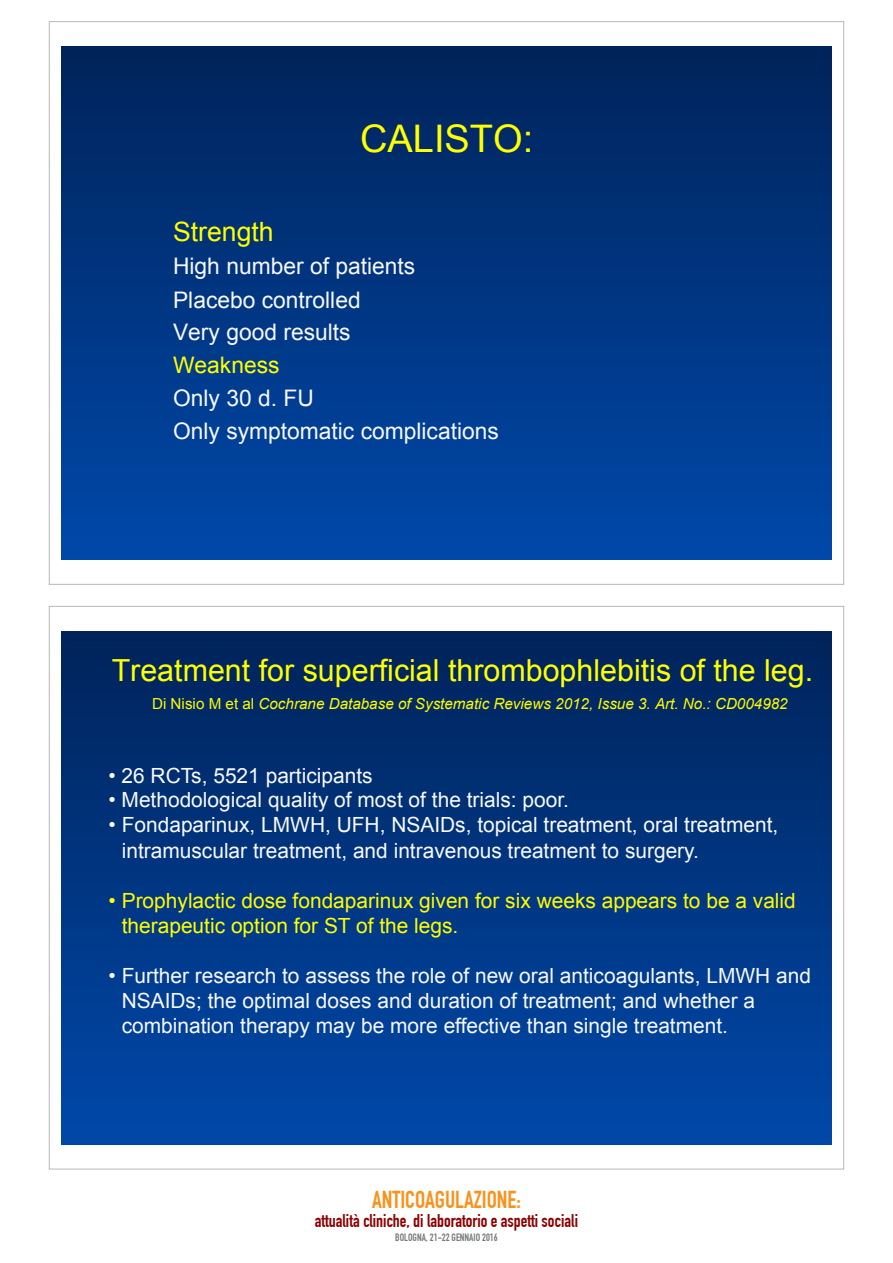
<style>
.page{position:relative;width:893px;height:1263px;background:#fff}
.page>*{position:absolute;margin:0;border:0;box-sizing:border-box;transform-origin:0 0}
.t1{font:37.95px "Arial";color:#ff0}
.t2{font:30.45px "Arial";color:#ff0}
.t3{font:26.55px "Arial";color:#ff0}
.t4{font:700 24px "DIN Condensed";color:#f7931d}
.t5{font:22.8px/32.8px "Arial";color:#f8f8f8}
.t6{font:20.85px/25.7px "Arial";color:#f9f9f9}
.t7{font:20.85px/24.8px "Arial";color:#f8f8f8}
.t8{font:20.85px/24.8px "Arial";color:#fffb00}
.t9{font:700 18px "DIN Condensed";color:#8b0202}
.t10{font:italic 15.15px "Arial";color:#fffb00}
.t11{font:700 10.5px "DIN Condensed";color:#76787b}
.s1{color:#ff0}
.s2{font-style:normal}
.s3{color:#f8f8f8}
</style>
<div class="page">
<div style="left:62px;top:46px;width:769px;height:514px;background:linear-gradient(to bottom,#00235a,#0048aa)"></div>
<div style="left:62px;top:631px;width:769px;height:513px;background:linear-gradient(to bottom,#00235a,#0049aa)"></div>
<p class="t1" style="left:360px;top:114px;width:175px">CALISTO:</p>
<p class="t3" style="left:173px;top:215px;width:102px">Strength</p>
<p class="t5" style="left:173px;top:250px;width:327px">High number of patients<br>Placebo controlled<br>Very good results<br><span class="s1">Weakness<br></span>Only 30 d. FU<br>Only symptomatic complications</p>
<p class="t2" style="left:112px;top:650px;width:703px">Treatment for superficial thrombophlebitis of the leg.</p>
<p class="t10" style="left:152px;top:694px;width:637px"><span class="s2">Di Nisio M et al</span> Cochrane Database of Systematic Reviews 2012, Issue 3. Art. No.: CD004982</p>
<p class="t6" style="left:108px;top:763px;width:266px"><span class="s3">•</span> 26 RCTs, 5521 participants</p>
<p class="t6" style="left:108px;top:787px;width:462px"><span class="s3">•</span> Methodological quality of most of the trials: poor.</p>
<p class="t6" style="left:122px;top:812px;width:658px;text-indent:-13px"><span class="s3">•</span> Fondaparinux, LMWH, UFH, NSAIDs, topical treatment, oral treatment, <span class="s3">intramuscular treatment, and intravenous treatment to surgery.</span></p>
<p class="t8" style="left:122px;top:889px;width:676px;text-indent:-13px"><span class="s1">•</span> Prophylactic dose fondaparinux given for six weeks appears to be a valid <span class="s1">therapeutic option for ST of the legs.</span></p>
<p class="t7" style="left:122px;top:964px;width:691px;text-indent:-13px">• Further research to assess the role of new oral anticoagulants, LMWH and<br>NSAIDs; the optimal doses and duration of treatment; and whether a combination therapy may be more effective than single treatment.</p>
<p class="t4" style="left:372px;top:1185px;width:150px">ANTICOAGULAZIONE:</p>
<p class="t9" style="left:315px;top:1210px;width:265px">attualità cliniche, di laboratorio e aspetti sociali</p>
<p class="t11" style="left:395px;top:1231px;width:104px">BOLOGNA, 21-22 GENNAIO 2016</p>
</div>
